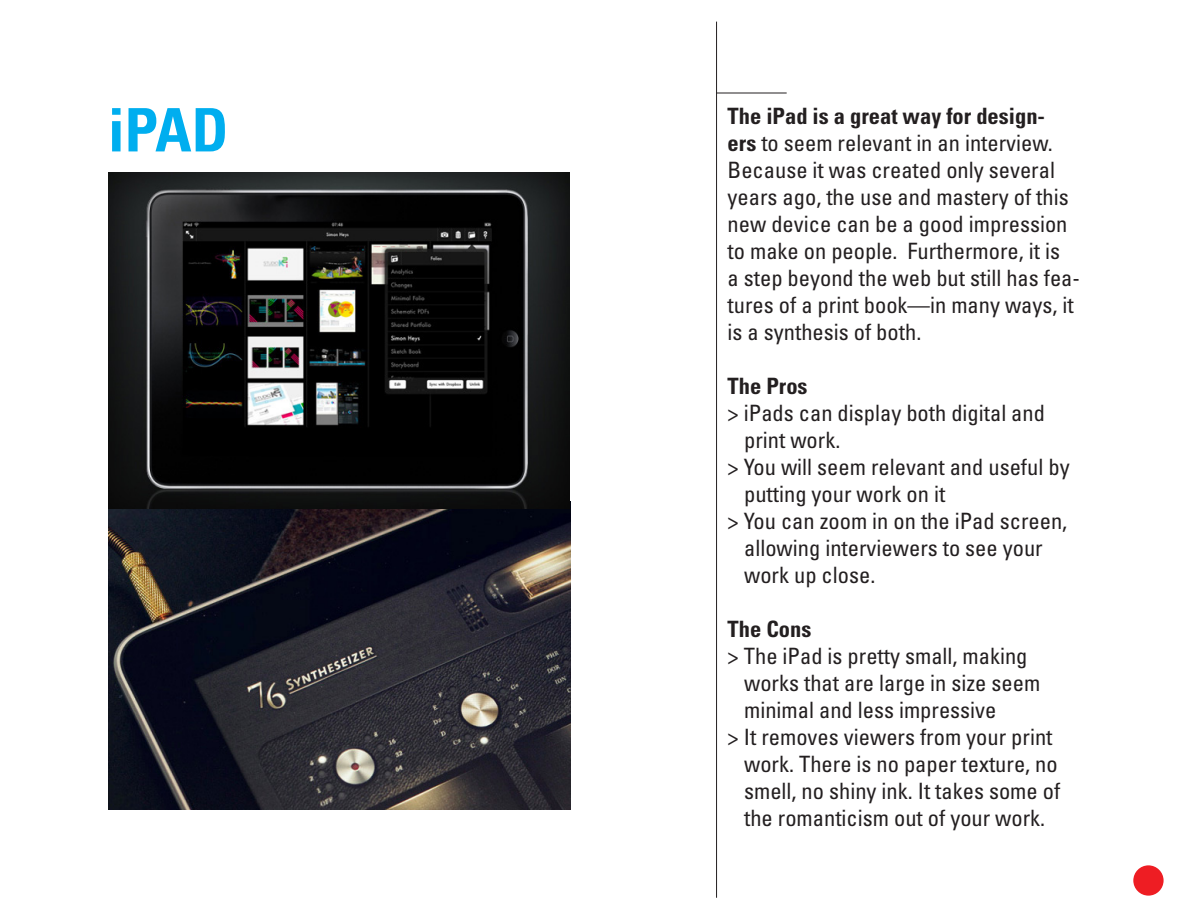
<style>
.page{position:relative;width:1188px;height:918px;background:#fff}
.page>*{position:absolute;margin:0;border:0;box-sizing:border-box;transform-origin:0 0}
.Paragraph_Style_1{font:700 condensed 60px "Univers LT Std";color:#00aeef}
.Paragraph_Style_1-2{font:condensed 22.5px/27px "Univers LT Std";color:#231f20}
.Paragraph_Style_1-3{font:700 condensed 22.5px "Univers LT Std";color:#231f20}
.s1{font-weight:700}
</style>
<div class="page">
<hr style="left:716px;top:22px;width:1px;height:876px;background:#231f20">
<hr style="left:717px;top:93px;width:70px;height:1px;background:#231f20">
<div style="left:1133px;top:865px;width:31px;height:31px;background:#ee1d23;border-radius:50%"></div>
<img style="left:108px;top:502px;width:463px;height:308px">
<img style="left:108px;top:172px;width:462px;height:336px">
<p class="Paragraph_Style_1" style="left:108px;top:93px;width:122px">iPAD</p>
<p class="Paragraph_Style_1-2" style="left:728px;top:102px;width:354px"><span class="s1">The iPad is a great way for design-<br>ers</span> to seem relevant in an interview.<br>Because it was created only several years ago, the use and mastery of this new device can be a good impression to make on people. Furthermore, it is<br>a step beyond the web but still has fea&shy;tures of a print book—in many ways, it is a synthesis of both.</p>
<p class="Paragraph_Style_1-3" style="left:728px;top:372px;width:81px">The Pros</p>
<p class="Paragraph_Style_1-2" style="left:744px;top:399px;width:302px;text-indent:-16px">&gt; iPads can display both digital and print work.</p>
<p class="Paragraph_Style_1-2" style="left:744px;top:453px;width:327px;text-indent:-16px">&gt; You will seem relevant and useful by putting your work on it</p>
<p class="Paragraph_Style_1-2" style="left:744px;top:507px;width:325px;text-indent:-16px">&gt; You can zoom in on the iPad screen, allowing interviewers to see your work up close.</p>
<p class="Paragraph_Style_1-3" style="left:728px;top:615px;width:85px">The Cons</p>
<p class="Paragraph_Style_1-2" style="left:744px;top:642px;width:298px;text-indent:-16px">&gt; The iPad is pretty small, making works that are large in size seem minimal and less impressive</p>
<p class="Paragraph_Style_1-2" style="left:744px;top:723px;width:318px;text-indent:-16px">&gt; It removes viewers from your print work. There is no paper texture, no smell, no shiny ink. It takes some of the romanticism out of your work.</p>
</div>
